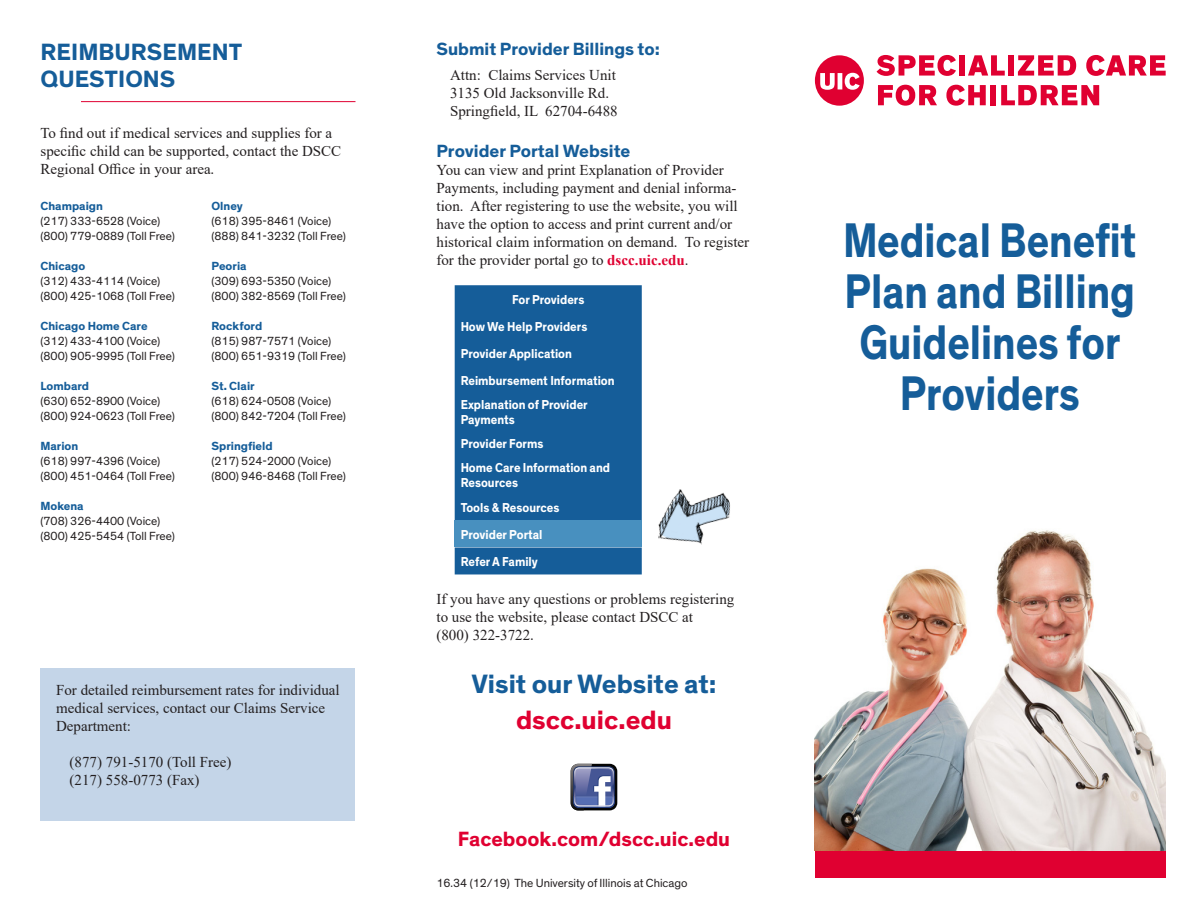
<style>
.page{position:relative;width:1188px;height:918px;background:#fff}
.page>*{position:absolute;margin:0;border:0;box-sizing:border-box;transform-origin:0 0}
.t1{font:700 49.5px/51px "Theinhardt";color:#155d99;text-align:center;scale:.83 1}
.t2{font:700 27px "Theinhardt";color:#155d99}
.t3{font:700 27px "Theinhardt";color:#e00031}
.t4{font:700 24px "Theinhardt";color:#155d99}
.t5{font:700 21px "Theinhardt";color:#e00031}
.t6{font:700 18px "Theinhardt";color:#155d99}
.t7{font:15px/18px "Times New Roman";color:#231f20}
.t8{font:700 13.2px/15px "Theinhardt";color:#fff;scale:.91 1}
.t9{font:12px "Theinhardt";color:#231f20}
.t10{font:700 12px "Theinhardt";color:#155d99}
.s1{font-weight:700;color:#e00031}
</style>
<div class="page">
<div style="left:40px;top:668px;width:316px;height:153px;background:#c4d5e8"></div>
<div style="left:815px;top:843px;width:351px;height:35px;background:#e00031"></div>
<img style="left:814px;top:530px;width:352px;height:320px">
<div style="left:455px;top:285px;width:187px;height:289px;background:#155d99"></div>
<div style="left:455px;top:520px;width:187px;height:27px;background:#4890bf"></div>
<img style="left:658px;top:489px;width:72px;height:56px">
<hr style="left:81px;top:101px;width:275px;height:1px;background:#e00031">
<svg style="left:571px;top:764px;width:46px;height:46px"></svg>
<svg style="left:815px;top:55px;width:49px;height:51px"></svg>
<svg style="left:877px;top:55px;width:79px;height:21px"></svg>
<div style="left:959px;top:55px;width:6px;height:21px;background:#e00031"></div>
<svg style="left:968px;top:55px;width:37px;height:21px"></svg>
<div style="left:1008px;top:55px;width:6px;height:21px;background:#e00031"></div>
<svg style="left:1018px;top:55px;width:58px;height:21px"></svg>
<svg style="left:1086px;top:55px;width:80px;height:21px"></svg>
<svg style="left:878px;top:85px;width:59px;height:21px"></svg>
<svg style="left:946px;top:85px;width:40px;height:21px"></svg>
<div style="left:991px;top:85px;width:5px;height:20px;background:#e00031"></div>
<svg style="left:1001px;top:85px;width:98px;height:20px"></svg>
<p class="t4" style="left:40px;top:37px;width:203px">REIMBURSEMENT</p>
<p class="t4" style="left:40px;top:64px;width:136px">QUESTIONS</p>
<p class="t7" style="left:40px;top:124px;width:302px">To find out if medical services and supplies for a specific child can be supported, contact the DSCC<br>Regional Office in your area.</p>
<p class="t10" style="left:40px;top:198px;width:64px">Champaign</p>
<p class="t9" style="left:40px;top:214px;width:121px">(217) 333-6528 (Voice)</p>
<p class="t9" style="left:40px;top:229px;width:136px">(800) 779-0889 (Toll Free)</p>
<p class="t10" style="left:40px;top:258px;width:46px">Chicago</p>
<p class="t9" style="left:40px;top:274px;width:121px">(312) 433-4114 (Voice)</p>
<p class="t9" style="left:40px;top:289px;width:136px">(800) 425-1068 (Toll Free)</p>
<p class="t10" style="left:40px;top:318px;width:109px">Chicago Home Care</p>
<p class="t9" style="left:40px;top:334px;width:121px">(312) 433-4100 (Voice)</p>
<p class="t9" style="left:40px;top:349px;width:136px">(800) 905-9995 (Toll Free)</p>
<p class="t10" style="left:40px;top:378px;width:50px">Lombard</p>
<p class="t9" style="left:40px;top:394px;width:121px">(630) 652-8900 (Voice)</p>
<p class="t9" style="left:40px;top:409px;width:136px">(800) 924-0623 (Toll Free)</p>
<p class="t10" style="left:40px;top:438px;width:39px">Marion</p>
<p class="t9" style="left:40px;top:454px;width:121px">(618) 997-4396 (Voice)</p>
<p class="t9" style="left:40px;top:469px;width:136px">(800) 451-0464 (Toll Free)</p>
<p class="t10" style="left:40px;top:498px;width:45px">Mokena</p>
<p class="t9" style="left:40px;top:514px;width:121px">(708) 326-4400 (Voice)</p>
<p class="t9" style="left:40px;top:529px;width:136px">(800) 425-5454 (Toll Free)</p>
<p class="t10" style="left:212px;top:198px;width:33px">Olney</p>
<p class="t9" style="left:212px;top:214px;width:121px">(618) 395-8461 (Voice)</p>
<p class="t9" style="left:212px;top:229px;width:136px">(888) 841-3232 (Toll Free)</p>
<p class="t10" style="left:212px;top:258px;width:37px">Peoria</p>
<p class="t9" style="left:212px;top:274px;width:121px">(309) 693-5350 (Voice)</p>
<p class="t9" style="left:212px;top:289px;width:136px">(800) 382-8569 (Toll Free)</p>
<p class="t10" style="left:212px;top:318px;width:52px">Rockford</p>
<p class="t9" style="left:212px;top:334px;width:121px">(815) 987-7571 (Voice)</p>
<p class="t9" style="left:212px;top:349px;width:136px">(800) 651-9319 (Toll Free)</p>
<p class="t10" style="left:212px;top:378px;width:45px">St. Clair</p>
<p class="t9" style="left:212px;top:394px;width:121px">(618) 624-0508 (Voice)</p>
<p class="t9" style="left:212px;top:409px;width:136px">(800) 842-7204 (Toll Free)</p>
<p class="t10" style="left:212px;top:438px;width:63px">Springfield</p>
<p class="t9" style="left:212px;top:454px;width:121px">(217) 524-2000 (Voice)</p>
<p class="t9" style="left:212px;top:469px;width:136px">(800) 946-8468 (Toll Free)</p>
<p class="t7" style="left:56px;top:680px;width:285px">For detailed reimbursement rates for individual medical services, contact our Claims Service<br>Department:</p>
<p class="t7" style="left:70px;top:752px;width:163px">(877) 791-5170 (Toll Free)</p>
<p class="t7" style="left:70px;top:770px;width:131px">(217) 558-0773 (Fax)</p>
<p class="t6" style="left:436px;top:38px;width:225px">Submit Provider Billings to:</p>
<p class="t7" style="left:450px;top:65px;width:167px">Attn: Claims Services Unit</p>
<p class="t7" style="left:450px;top:83px;width:161px">3135 Old Jacksonville Rd.</p>
<p class="t7" style="left:450px;top:101px;width:169px">Springfield, IL 62704-6488</p>
<p class="t6" style="left:436px;top:139px;width:195px">Provider Portal Website</p>
<p class="t7" style="left:436px;top:160px;width:314px">You can view and print Explanation of Provider Payments, including payment and denial informa&shy;tion. After registering to use the website, you will have the option to access and print current and/or historical claim information on demand. To register for the provider portal go to <span class="s1">dscc.uic.edu</span>.</p>
<p class="t8" style="left:512px;top:292px;width:81px">For Providers</p>
<p class="t8" style="left:461px;top:319px;width:141px">How We Help Providers</p>
<p class="t8" style="left:461px;top:346px;width:124px">Provider Application</p>
<p class="t8" style="left:461px;top:373px;width:171px">Reimbursement Information</p>
<p class="t8" style="left:461px;top:397px;width:141px">Explanation of Provider<br>Payments</p>
<p class="t8" style="left:461px;top:437px;width:93px">Provider Forms</p>
<p class="t8" style="left:461px;top:461px;width:166px">Home Care Information and<br>Resources</p>
<p class="t8" style="left:461px;top:500px;width:110px">Tools &amp; Resources</p>
<p class="t8" style="left:461px;top:527px;width:91px">Provider Portal</p>
<p class="t8" style="left:461px;top:554px;width:86px">Refer A Family</p>
<p class="t7" style="left:436px;top:590px;width:299px">If you have any questions or problems registering to use the website, please contact DSCC at<br>(800) 322-3722.</p>
<p class="t2" style="left:471px;top:668px;width:247px">Visit our Website at:</p>
<p class="t3" style="left:516px;top:704px;width:157px">dscc.uic.edu</p>
<p class="t5" style="left:458px;top:826px;width:274px">Facebook.com/dscc.uic.edu</p>
<p class="t9" style="left:436px;top:876px;width:253px">16.34 (12/19) The University of Illinois at Chicago</p>
<p class="t1" style="left:843px;top:216px;width:355px">Medical Benefit<br>Plan and Billing<br>Guidelines for</p>
<p class="t1" style="left:900px;top:369px;width:219px">Providers</p>
</div>
